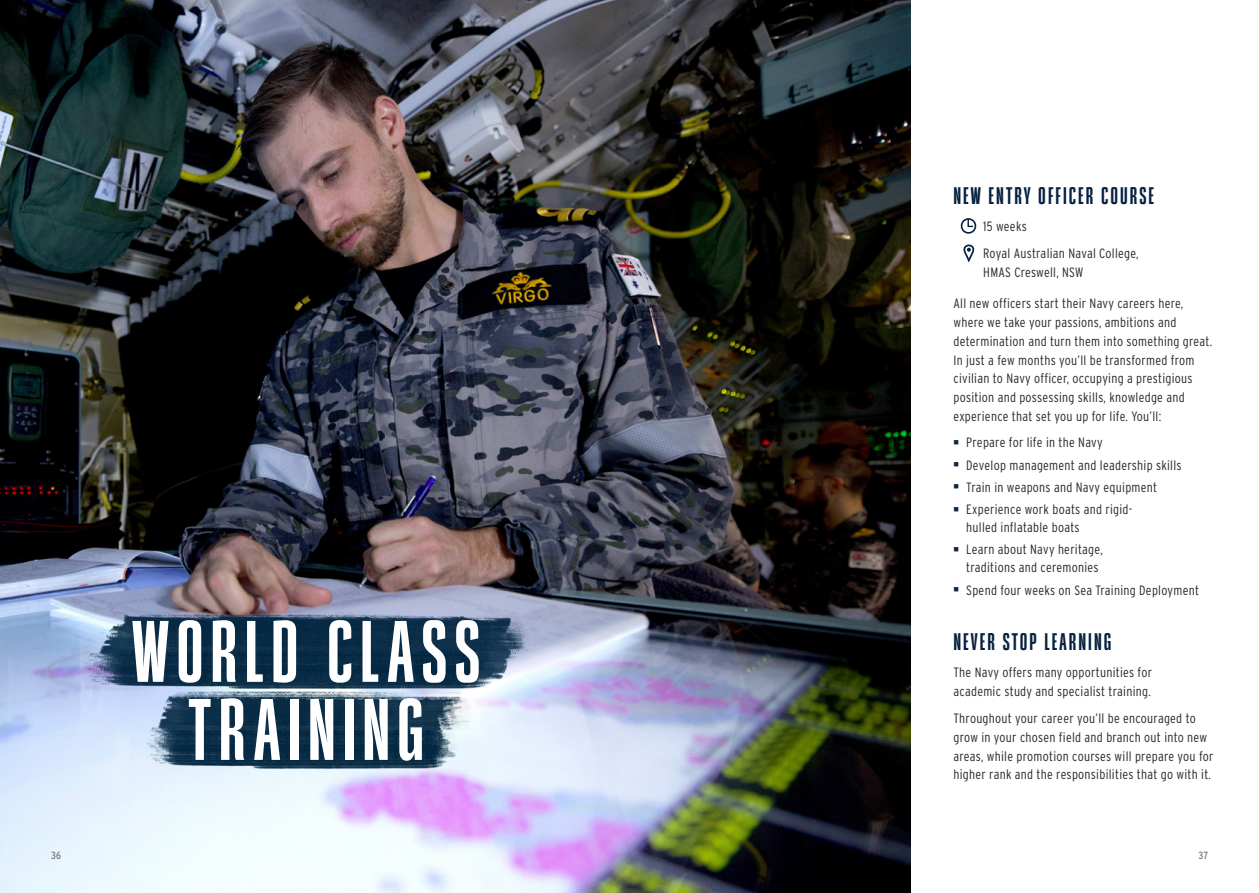
<style>
.page{position:relative;width:1259px;height:893px;background:#fff}
.page>*{position:absolute;margin:0;border:0;box-sizing:border-box;transform-origin:0 0}
.t1{font:87px/78px "Mouzambik";letter-spacing:.085em;color:#fff;text-align:center}
.t2{font:24px "Mouzambik";letter-spacing:.085em;color:#072241}
.t3{font:300 13.5px/18.8px "Interstate Condensed";letter-spacing:.02em;color:#2a2725}
.t4{font:10.5px "Interstate Condensed";color:#7c7674}
</style>
<div class="page">
<img style="left:0;top:0;width:911px;height:893px">
<svg style="left:960px;top:218px;width:17px;height:16px"></svg>
<svg style="left:963px;top:244px;width:12px;height:19px"></svg>
<img style="left:146px;top:688px;width:337px;height:80px">
<img style="left:85px;top:615px;width:453px;height:73px">
<h1 class="t1" style="left:132px;top:613px;width:349px">WORLD CLASS<br>TRAINING</h1>
<h2 class="t2" style="left:953px;top:183px;width:202px">NEW ENTRY OFFICER COURSE</h2>
<p class="t3" style="left:983px;top:212px;width:157px;line-height:27.3px">15 weeks<br>Royal Australian Naval College,</p>
<p class="t3" style="left:983px;top:263px;width:102px">HMAS Creswell, NSW</p>
<p class="t3" style="left:953px;top:294px;width:260px">All new officers start their Navy careers here, where we take your passions, ambitions and determination and turn them into something great.<br>In just a few months you’ll be transformed from civilian to Navy officer, occupying a prestigious position and possessing skills, knowledge and experience that set you up for life. You’ll:</p>
<p class="t3" style="left:966px;top:431px;width:217px;line-height:22.2px">Prepare for life in the Navy<br>Develop management and leadership skills Train in weapons and Navy equipment Experience work boats and rigid-</p>
<p class="t3" style="left:966px;top:516px;width:138px;line-height:22.2px">hulled inflatable boats<br>Learn about Navy heritage,</p>
<p class="t3" style="left:966px;top:556px;width:234px;line-height:22.2px">traditions and ceremonies<br>Spend four weeks on Sea Training Deployment</p>
<h2 class="t2" style="left:953px;top:629px;width:159px">NEVER STOP LEARNING</h2>
<p class="t3" style="left:953px;top:663px;width:200px">The Navy offers many opportunities for academic study and specialist training.</p>
<p class="t3" style="left:953px;top:709px;width:261px">Throughout your career you’ll be encouraged to grow in your chosen field and branch out into new areas, while promotion courses will prepare you for higher rank and the responsibilities that go with it.</p>
<p class="t4" style="left:51px;top:849px;width:11px">36</p>
<p class="t4" style="left:1198px;top:849px;width:11px">37</p>
</div>
